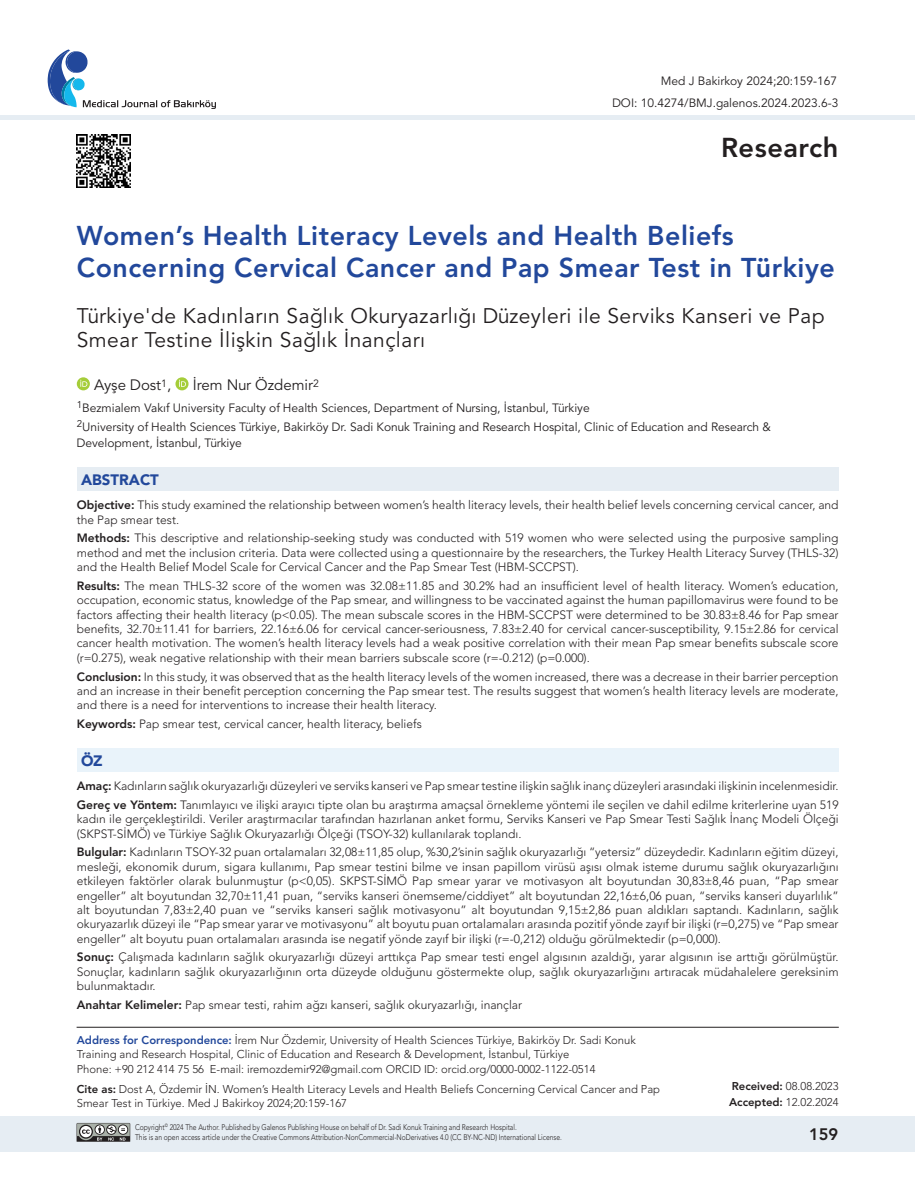
<style>
.page{position:relative;width:915px;height:1191px;background:#fff}
.page>*{position:absolute;margin:0;border:0;box-sizing:border-box;transform-origin:0 0}
.t1{font:800 27.15px "Avenir LT Std";letter-spacing:.02em;color:#231f20}
.BAŞLIK_BÜYÜK{font:800 27px/32.4px "Avenir LT Std";letter-spacing:.02em;color:#22489b}
.ANA_BAŞLIK_2{font:21px/24px "Avenir LT Std";letter-spacing:.02em;color:#231f20}
.t2{font:800 16.5px "Avenir LT Std";color:#231f20}
.YAZARLAR{font:15px "Avenir LT Std";color:#231f20}
.başlık_iç{font:900 15px "Avenir LT Std";color:#22489b}
.ÖZET{font:300 12px/14.4px "Avenir LT Std";color:#231f20;text-align:justify}
.KURUMLAR{font:12px/16.5px "Avenir LT Std";color:#231f20}
.DOİ{font:12px "Avenir LT Std";color:#231f20}
.sayfa_no{font:12px "Avenir LT Std";color:#231f20}
.YAZISMA{font:300 11.25px/13.5px "Avenir LT Std";color:#231f20}
.CITE{font:300 11.25px/13.5px "Avenir LT Std";color:#231f20}
.RECEIVED{font:300 11.25px "Avenir LT Std";color:#231f20}
.t3{font:300 8.1px/10.5px "Avenir LT Std";letter-spacing:-.005em;color:#231f20;scale:.83 1}
.s1{font-weight:800}
.s2{font-weight:800;color:#22489b}
</style>
<div class="page">
<hr style="left:0;top:115px;width:914px;height:4px;background:#e6edf3">
<svg style="left:48px;top:49px;width:168px;height:60px"></svg>
<div style="left:0;top:1116px;width:914px;height:35px;background:#e6edf3"></div>
<svg style="left:77px;top:1123px;width:53px;height:18px"></svg>
<div style="left:77px;top:467px;width:761px;height:23px;background:#e6edf3"></div>
<div style="left:77px;top:748px;width:761px;height:23px;background:#e9f3fa"></div>
<hr style="left:77px;top:1027px;width:761px;height:1px;background:#231f20">
<svg style="left:77px;top:377px;width:13px;height:13px"></svg>
<svg style="left:80px;top:380px;width:7px;height:7px"></svg>
<svg style="left:175px;top:377px;width:13px;height:13px"></svg>
<svg style="left:179px;top:380px;width:7px;height:7px"></svg>
<img style="left:77px;top:134px;width:53px;height:54px">
<p class="sayfa_no" style="left:660px;top:74px;width:178px">Med J Bakirkoy 2024;20:159-167</p>
<p class="DOİ" style="left:612px;top:96px;width:228px">DOI: 10.4274/BMJ.galenos.2024.2023.6-3</p>
<h1 class="t1" style="left:720px;top:131px;width:119px">Research</h1>
<p class="BAŞLIK_BÜYÜK" style="left:77px;top:219px;width:759px">Women’s Health Literacy Levels and Health Beliefs<br>Concerning Cervical Cancer and Pap Smear Test in Türkiye</p>
<p class="ANA_BAŞLIK_2" style="left:77px;top:305px;width:749px">Türkiye'de Kadınların Sağlık Okuryazarlığı Düzeyleri ile Serviks Kanseri ve Pap<br>Smear Testine İlişkin Sağlık İnançları</p>
<p class="YAZARLAR" style="left:94px;top:376px;width:79px">Ayşe Dost<sup>1</sup>,</p>
<p class="YAZARLAR" style="left:193px;top:376px;width:128px">İrem Nur Özdemir<sup>2</sup></p>
<p class="KURUMLAR" style="left:77px;top:400px;width:514px"><sup>1</sup>Bezmialem Vakıf University Faculty of Health Sciences, Department of Nursing, İstanbul, Türkiye</p>
<p class="KURUMLAR" style="left:77px;top:418px;width:695px"><sup>2</sup>University of Health Sciences Türkiye, Bakirköy Dr. Sadi Konuk Training and Research Hospital, Clinic of Education and Research &amp;<br>Development, İstanbul, Türkiye</p>
<p class="başlık_iç" style="left:81px;top:470px;width:79px">ABSTRACT</p>
<p class="ÖZET" style="left:77px;top:498px;width:763px"><span class="s1">Objective:</span> This study examined the relationship between women’s health literacy levels, their health belief levels concerning cervical cancer, and the Pap smear test.</p>
<p class="ÖZET" style="left:77px;top:531px;width:763px"><span class="s1">Methods:</span> This descriptive and relationship-seeking study was conducted with 519 women who were selected using the purposive sampling method and met the inclusion criteria. Data were collected using a questionnaire by the researchers, the Turkey Health Literacy Survey (THLS-32) and the Health Belief Model Scale for Cervical Cancer and the Pap Smear Test (HBM-SCCPST).</p>
<p class="ÖZET" style="left:77px;top:578px;width:763px"><span class="s1">Results:</span> The mean THLS-32 score of the women was 32.08±11.85 and 30.2% had an insufficient level of health literacy. Women’s education, occupation, economic status, knowledge of the Pap smear, and willingness to be vaccinated against the human papillomavirus were found to be factors affecting their health literacy (p&lt;0.05). The mean subscale scores in the HBM-SCCPST were determined to be 30.83±8.46 for Pap smear benefits, 32.70±11.41 for barriers, 22.16±6.06 for cervical cancer-seriousness, 7.83±2.40 for cervical cancer-susceptibility, 9.15±2.86 for cervical cancer health motivation. The women’s health literacy levels had a weak positive correlation with their mean Pap smear benefits subscale score (r=0.275), weak negative relationship with their mean barriers subscale score (r=-0.212) (p=0.000).</p>
<p class="ÖZET" style="left:77px;top:669px;width:763px"><span class="s1">Conclusion:</span> In this study, it was observed that as the health literacy levels of the women increased, there was a decrease in their barrier perception and an increase in their benefit perception concerning the Pap smear test. The results suggest that women’s health literacy levels are moderate, and there is a need for interventions to increase their health literacy.</p>
<p class="ÖZET" style="left:77px;top:716px;width:346px"><span class="s1">Keywords:</span> Pap smear test, cervical cancer, health literacy, beliefs</p>
<p class="başlık_iç" style="left:81px;top:751px;width:23px">ÖZ</p>
<p class="ÖZET" style="left:77px;top:779px;width:763px"><span class="s1">Amaç:</span> Kadınların sağlık okuryazarlığı düzeyleri ve serviks kanseri ve Pap smear testine ilişkin sağlık inanç düzeyleri arasındaki ilişkinin incelenmesidir.</p>
<p class="ÖZET" style="left:77px;top:797px;width:763px"><span class="s1">Gereç ve Yöntem:</span> Tanımlayıcı ve ilişki arayıcı tipte olan bu araştırma amaçsal örnekleme yöntemi ile seçilen ve dahil edilme kriterlerine uyan 519 kadın ile gerçekleştirildi. Veriler araştırmacılar tarafından hazırlanan anket formu, Serviks Kanseri ve Pap Smear Testi Sağlık İnanç Modeli Ölçeği (SKPST-SİMÖ) ve Türkiye Sağlık Okuryazarlığı Ölçeği (TSOY-32) kullanılarak toplandı.</p>
<p class="ÖZET" style="left:77px;top:845px;width:763px"><span class="s1">Bulgular:</span> Kadınların TSOY-32 puan ortalamaları 32,08±11,85 olup, %30,2’sinin sağlık okuryazarlığı “yetersiz” düzeydedir. Kadınların eğitim düzeyi, mesleği, ekonomik durum, sigara kullanımı, Pap smear testini bilme ve insan papillom virüsü aşısı olmak isteme durumu sağlık okuryazarlığını etkileyen faktörler olarak bulunmuştur (p&lt;0,05). SKPST-SİMÖ Pap smear yarar ve motivasyon alt boyutundan 30,83±8,46 puan, “Pap smear engeller” alt boyutundan 32,70±11,41 puan, “serviks kanseri önemseme/ciddiyet” alt boyutundan 22,16±6,06 puan, “serviks kanseri duyarlılık” alt boyutundan 7,83±2,40 puan ve “serviks kanseri sağlık motivasyonu” alt boyutundan 9,15±2,86 puan aldıkları saptandı. Kadınların, sağlık okuryazarlık düzeyi ile “Pap smear yarar ve motivasyonu” alt boyutu puan ortalamaları arasında pozitif yönde zayıf bir ilişki (r=0,275) ve “Pap smear engeller” alt boyutu puan ortalamaları arasında ise negatif yönde zayıf bir ilişki (r=-0,212) olduğu görülmektedir (p=0,000).</p>
<p class="ÖZET" style="left:77px;top:950px;width:763px"><span class="s1">Sonuç:</span> Çalışmada kadınların sağlık okuryazarlığı düzeyi arttıkça Pap smear testi engel algısının azaldığı, yarar algısının ise arttığı görülmüştür.<br>Sonuçlar, kadınların sağlık okuryazarlığının orta düzeyde olduğunu göstermekte olup, sağlık okuryazarlığını artıracak müdahalelere gereksinim bulunmaktadır.</p>
<p class="ÖZET" style="left:77px;top:997px;width:446px"><span class="s1">Anahtar Kelimeler:</span> Pap smear testi, rahim ağzı kanseri, sağlık okuryazarlığı, inançlar</p>
<p class="YAZISMA" style="left:77px;top:1033px;width:560px"><span class="s2">Address for Correspondence:</span> İrem Nur Özdemir, University of Health Sciences Türkiye, Bakirköy Dr. Sadi Konuk<br>Training and Research Hospital, Clinic of Education and Research &amp; Development, İstanbul, Türkiye</p>
<p class="YAZISMA" style="left:77px;top:1062px;width:520px">Phone: +90 212 414 75 56 E-mail: iremozdemir92@gmail.com ORCID ID: orcid.org/0000-0002-1122-0514</p>
<p class="CITE" style="left:77px;top:1082px;width:584px"><span class="s1">Cite as:</span> Dost A, Özdemir İN. Women’s Health Literacy Levels and Health Beliefs Concerning Cervical Cancer and Pap<br>Smear Test in Türkiye. Med J Bakirkoy 2024;20:159-167</p>
<p class="RECEIVED" style="left:731px;top:1079px;width:108px"><span class="s1">Received:</span> 08.08.2023</p>
<p class="RECEIVED" style="left:729px;top:1095px;width:111px"><span class="s1">Accepted:</span> 12.02.2024</p>
<p class="t3" style="left:135px;top:1121px;width:515px">Copyright<sup>©</sup> 2024 The Author. Published by Galenos Publishing House on behalf of Dr. Sadi Konuk Training and Research Hospital.<br>This is an open access article under the Creative Commons Attribution-NonCommercial-NoDerivatives 4.0 (CC BY-NC-ND) International License.</p>
<h3 class="t2" style="left:808px;top:1124px;width:31px">159</h3>
</div>
